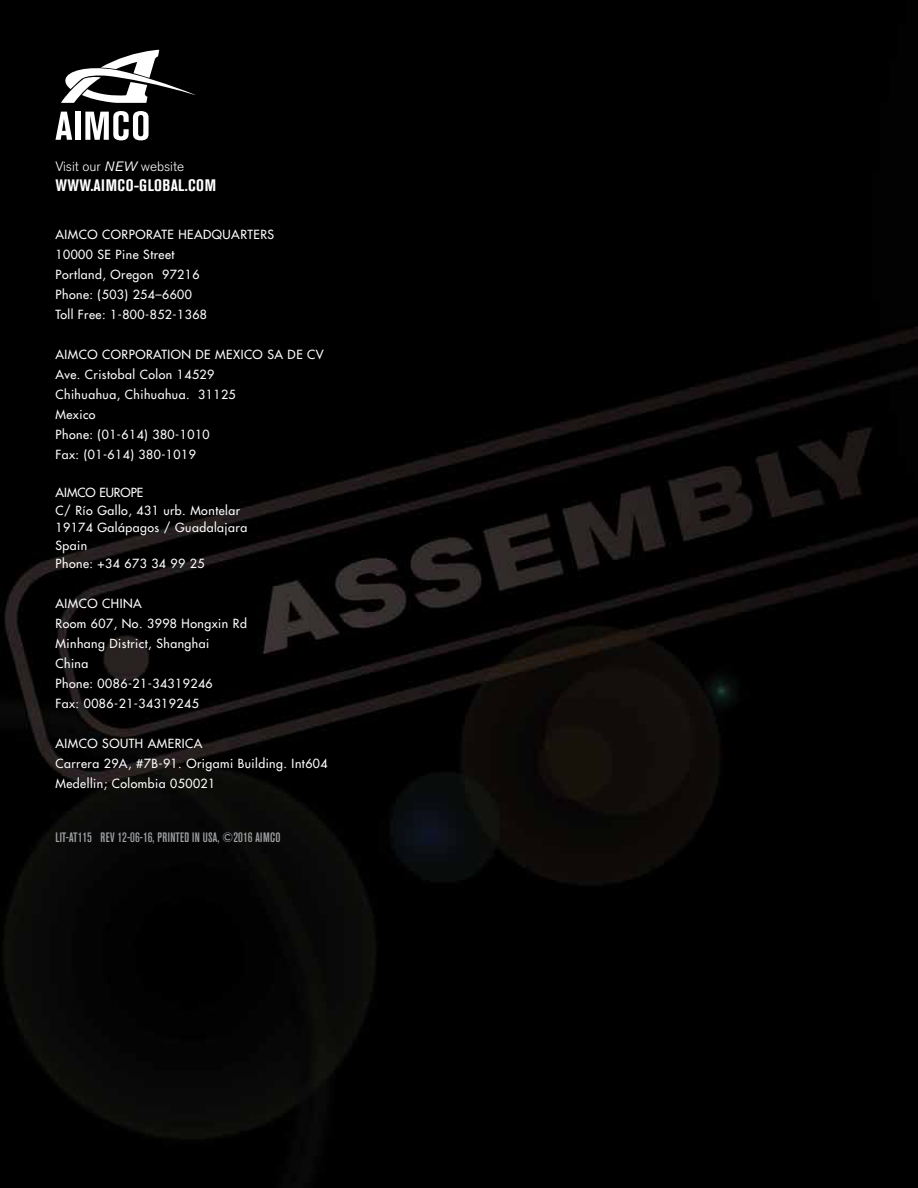
<style>
.page{position:relative;width:918px;height:1188px;background:#fff}
.page>*{position:absolute;margin:0;border:0;box-sizing:border-box;transform-origin:0 0}
.t1{font:700 condensed 16.5px "Akzidenz Grotesk BE";letter-spacing:.035em;color:#fff}
.t2{font:500 condensed 13.5px "Akzidenz Grotesk BE";letter-spacing:.02em;color:#a1a3a6}
.t3{font:300 13.5px "Akzidenz Grotesk BE";color:#fff}
.t4{font:500 12.3px/20px "Futura Std";letter-spacing:.04em;color:#fff}
.s1{font-weight:400;font-style:italic}
</style>
<div class="page">
<img style="left:0;top:0;width:918px;height:1188px">
<svg style="left:56px;top:47px;width:144px;height:58px"></svg>
<svg style="left:56px;top:112px;width:16px;height:28px"></svg>
<div style="left:75px;top:112px;width:6px;height:28px;background:#fff"></div>
<svg style="left:85px;top:111px;width:64px;height:29px"></svg>
<p class="t3" style="left:56px;top:159px;width:130px">Visit our <span class="s1">NEW</span> website</p>
<h1 class="t1" style="left:56px;top:176px;width:162px">WWW.AIMCO-GLOBAL.COM</h1>
<p class="t4" style="left:56px;top:225px;width:220px">AIMCO CORPORATE HEADQUARTERS<br>10000 SE Pine Street<br>Portland, Oregon 97216<br>Phone: (503) 254–6600<br>Toll Free: 1-800-852-1368</p>
<p class="t4" style="left:56px;top:344px;width:270px">AIMCO CORPORATION DE MEXICO SA DE CV<br>Ave. Cristobal Colon 14529<br>Chihuahua, Chihuahua. 31125<br>Mexico<br>Phone: (01-614) 380-1010<br>Fax: (01-614) 380-1019</p>
<p class="t4" style="left:56px;top:483px;width:193px;line-height:18px">AIMCO EUROPE<br>C/ Río Gallo, 431 urb. Montelar<br>19174 Galápagos / Guadalajara<br>Spain<br>Phone: +34 673 34 99 25</p>
<p class="t4" style="left:56px;top:594px;width:193px">AIMCO CHINA<br>Room 607, No. 3998 Hongxin Rd<br>Minhang District, Shanghai<br>China<br>Phone: 0086-21-34319246<br>Fax: 0086-21-34319245</p>
<p class="t4" style="left:56px;top:734px;width:274px">AIMCO SOUTH AMERICA<br>Carrera 29A, #7B-91. Origami Building. Int604<br>Medellin; Colombia 050021</p>
<p class="t2" style="left:56px;top:830px;width:227px">LIT-AT115 REV 12-06-16, PRINTED IN USA, ©2016 AIMCO</p>
</div>
